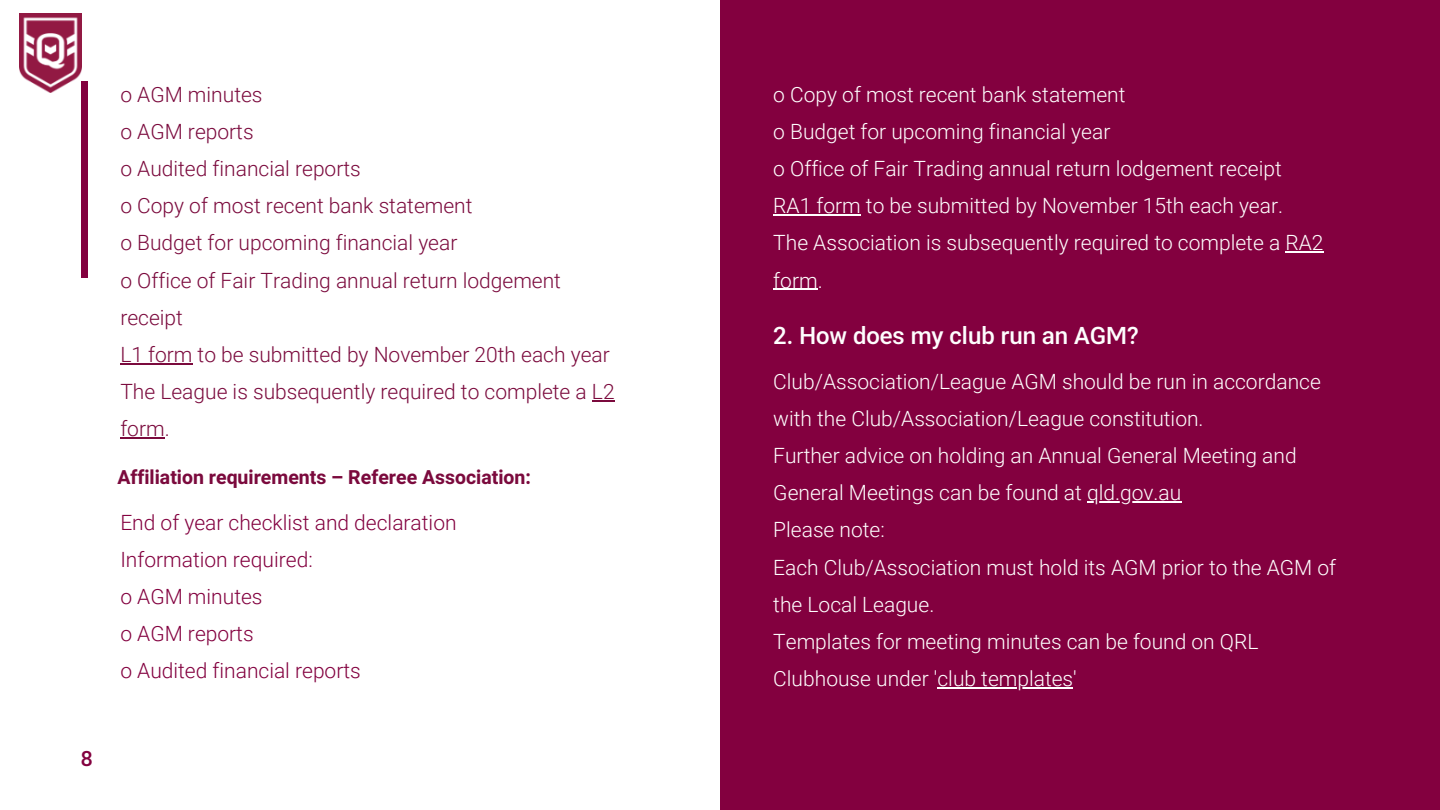
<style>
.page{position:relative;width:1440px;height:810px;background:#fff}
.page>*{position:absolute;margin:0;border:0;box-sizing:border-box;transform-origin:0 0}
.t1{font:500 24px "RL2";color:#fefefe}
.t2{font:300 21px/37.2px "Roboto";color:#fff}
.t3{font:300 21px/37.2px "Roboto";color:#7b0a3d}
.t4{font:300 21px/37.2px "Roboto";color:#83003f}
.t5{font:500 21px "RL2";color:#83003f}
.t6{font:700 19.5px "RL2";color:#7b0a3d}
</style>
<div class="page">
<div style="left:720px;top:0;width:720px;height:810px;background:#83003f"></div>
<div style="left:81px;top:81px;width:7px;height:196px;background:#83003f"></div>
<hr style="left:120px;top:363px;width:73px;height:1px;background:#7b0a3d">
<svg style="left:592px;top:400px;width:23px;height:1px"></svg>
<hr style="left:120px;top:437px;width:45px;height:1px;background:#7b0a3d">
<hr style="left:773px;top:214px;width:88px;height:2px;background:#fff">
<hr style="left:1285px;top:252px;width:38px;height:1px;background:#fff">
<hr style="left:773px;top:289px;width:45px;height:1px;background:#fff">
<hr style="left:1087px;top:501px;width:94px;height:2px;background:#fff">
<hr style="left:938px;top:687px;width:135px;height:1px;background:#fff">
<img style="left:19px;top:13px;width:62px;height:80px">
<p class="t3" style="left:120px;top:76px;width:496px">o AGM minutes<br>o AGM reports<br>o Audited financial reports<br>o Copy of most recent bank statement<br>o Budget for upcoming financial year<br>o Office of Fair Trading annual return lodgement receipt<br>L1 form to be submitted by November 20th each year<br>The League is subsequently required to complete a L2 form.</p>
<p class="t6" style="left:117px;top:464px;width:415px">Affiliation requirements – Referee Association:</p>
<p class="t4" style="left:120px;top:504px;width:338px">End of year checklist and declaration<br>Information required:<br>o AGM minutes<br>o AGM reports<br>o Audited financial reports</p>
<p class="t5" style="left:81px;top:744px;width:13px">8</p>
<p class="t2" style="left:773px;top:76px;width:552px">o Copy of most recent bank statement<br>o Budget for upcoming financial year<br>o Office of Fair Trading annual return lodgement receipt RA1 form to be submitted by November 15th each year.<br>The Association is subsequently required to complete a RA2 form.</p>
<p class="t1" style="left:773px;top:319px;width:367px">2. How does my club run an AGM?</p>
<p class="t2" style="left:773px;top:363px;width:564px">Club/Association/League AGM should be run in accordance with the Club/Association/League constitution.<br>Further advice on holding an Annual General Meeting and General Meetings can be found at qld.gov.au<br>Please note:<br>Each Club/Association must hold its AGM prior to the AGM of the Local League.<br>Templates for meeting minutes can be found on QRL Clubhouse under 'club templates'</p>
</div>
